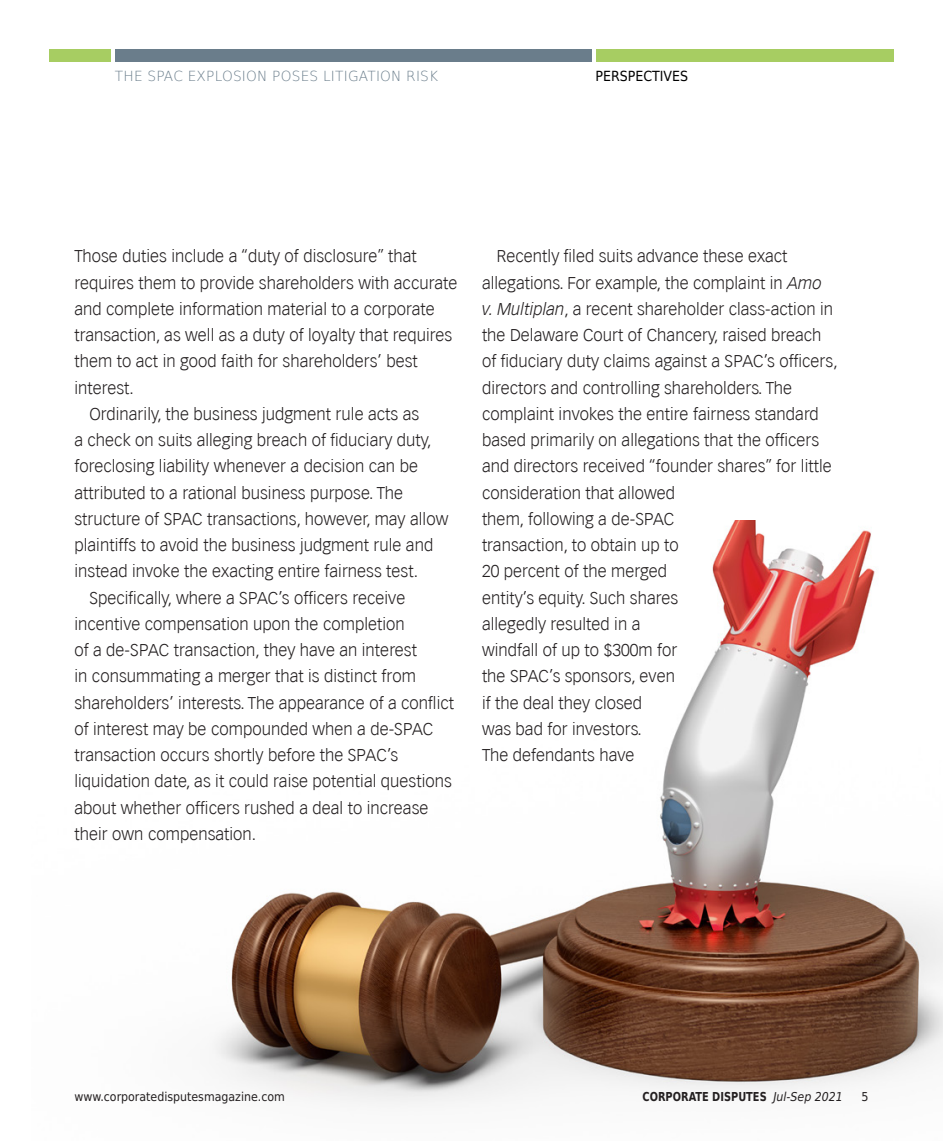
<style>
.page{position:relative;width:943px;height:1141px;background:#fff}
.page>*{position:absolute;margin:0;border:0;box-sizing:border-box;transform-origin:0 0}
.t1{font:300 16.62px/26.2px "Vectora LH";letter-spacing:.005em;color:#231f20}
.t2{font:200 14px "DejaVu Sans";letter-spacing:.015em;color:#6a7d8b}
.t3{font:14px "DejaVu Sans Condensed";color:#000}
.t4{font:12.25px "DejaVu Sans Condensed";color:#231f20}
.t5{font:700 12.25px "DejaVu Sans";color:#231f20;scale:.8 1}
.s1{font-style:italic}
.s2{font-family:"DejaVu Sans Condensed";font-weight:400;font-style:italic}
</style>
<div class="page">
<div style="left:595px;top:50px;width:298px;height:12px;background:#a7cd62"></div>
<div style="left:115px;top:50px;width:477px;height:12px;background:#6a7d8b"></div>
<div style="left:50px;top:50px;width:61px;height:12px;background:#a7cd62"></div>
<img style="left:213px;top:521px;width:730px;height:584px">
<p class="t2" style="left:115px;top:65px;width:325px">THE SPAC EXPLOSION POSES LITIGATION RISK</p>
<p class="t3" style="left:595px;top:64px;width:94px">PERSPECTIVES</p>
<p class="t1" style="left:74px;top:244px;width:344px">Those duties include a “duty of disclosure” that</p>
<p class="t1" style="left:74px;top:270px;width:384px">requires them to provide shareholders with accurate</p>
<p class="t1" style="left:74px;top:296px;width:362px">and complete information material to a corporate</p>
<p class="t1" style="left:74px;top:322px;width:379px">transaction, as well as a duty of loyalty that requires</p>
<p class="t1" style="left:74px;top:349px;width:345px">them to act in good faith for shareholders’ best</p>
<p class="t1" style="left:74px;top:375px;width:61px">interest.</p>
<p class="t1" style="left:89px;top:401px;width:331px">Ordinarily, the business judgment rule acts as</p>
<p class="t1" style="left:74px;top:427px;width:358px">a check on suits alleging breach of fiduciary duty,</p>
<p class="t1" style="left:74px;top:454px;width:345px">foreclosing liability whenever a decision can be</p>
<p class="t1" style="left:74px;top:480px;width:330px">attributed to a rational business purpose. The</p>
<p class="t1" style="left:74px;top:506px;width:375px">structure of SPAC transactions, however, may allow</p>
<p class="t1" style="left:74px;top:532px;width:360px">plaintiffs to avoid the business judgment rule and</p>
<p class="t1" style="left:74px;top:559px;width:345px">instead invoke the exacting entire fairness test.</p>
<p class="t1" style="left:89px;top:585px;width:317px">Specifically, where a SPAC’s officers receive</p>
<p class="t1" style="left:74px;top:611px;width:332px">incentive compensation upon the completion</p>
<p class="t1" style="left:74px;top:637px;width:344px">of a de-SPAC transaction, they have an interest</p>
<p class="t1" style="left:74px;top:664px;width:343px">in consummating a merger that is distinct from</p>
<p class="t1" style="left:74px;top:690px;width:381px">shareholders’ interests. The appearance of a conflict</p>
<p class="t1" style="left:74px;top:716px;width:360px">of interest may be compounded when a de-SPAC</p>
<p class="t1" style="left:74px;top:742px;width:325px">transaction occurs shortly before the SPAC’s</p>
<p class="t1" style="left:74px;top:769px;width:379px">liquidation date, as it could raise potential questions</p>
<p class="t1" style="left:74px;top:795px;width:355px">about whether officers rushed a deal to increase</p>
<p class="t1" style="left:74px;top:821px;width:183px">their own compensation.</p>
<p class="t1" style="left:482px;top:244px;width:357px;text-indent:15px">Recently filed suits advance these exact allegations. For example, the complaint in <span class="s1">Amo<br>v. Multiplan</span>, a recent shareholder class-action in the Delaware Court of Chancery, raised breach of fiduciary duty claims against a SPAC’s officers, directors and controlling shareholders. The complaint invokes the entire fairness standard based primarily on allegations that the officers and directors received “founder shares” for little consideration that allowed<br>them, following a de-SPAC<br>transaction, to obtain up to<br>20 percent of the merged<br>entity’s equity. Such shares<br>allegedly resulted in a<br>windfall of up to $300m for<br>the SPAC’s sponsors, even<br>if the deal they closed<br>was bad for investors.<br>The defendants have</p>
<p class="t4" style="left:74px;top:1086px;width:212px">www.corporatedisputesmagazine.com</p>
<p class="t5" style="left:642px;top:1086px;width:252px">CORPORATE DISPUTES <span class="s2">Jul-Sep 2021</span></p>
<p class="t4" style="left:861px;top:1086px;width:9px">5</p>
</div>
